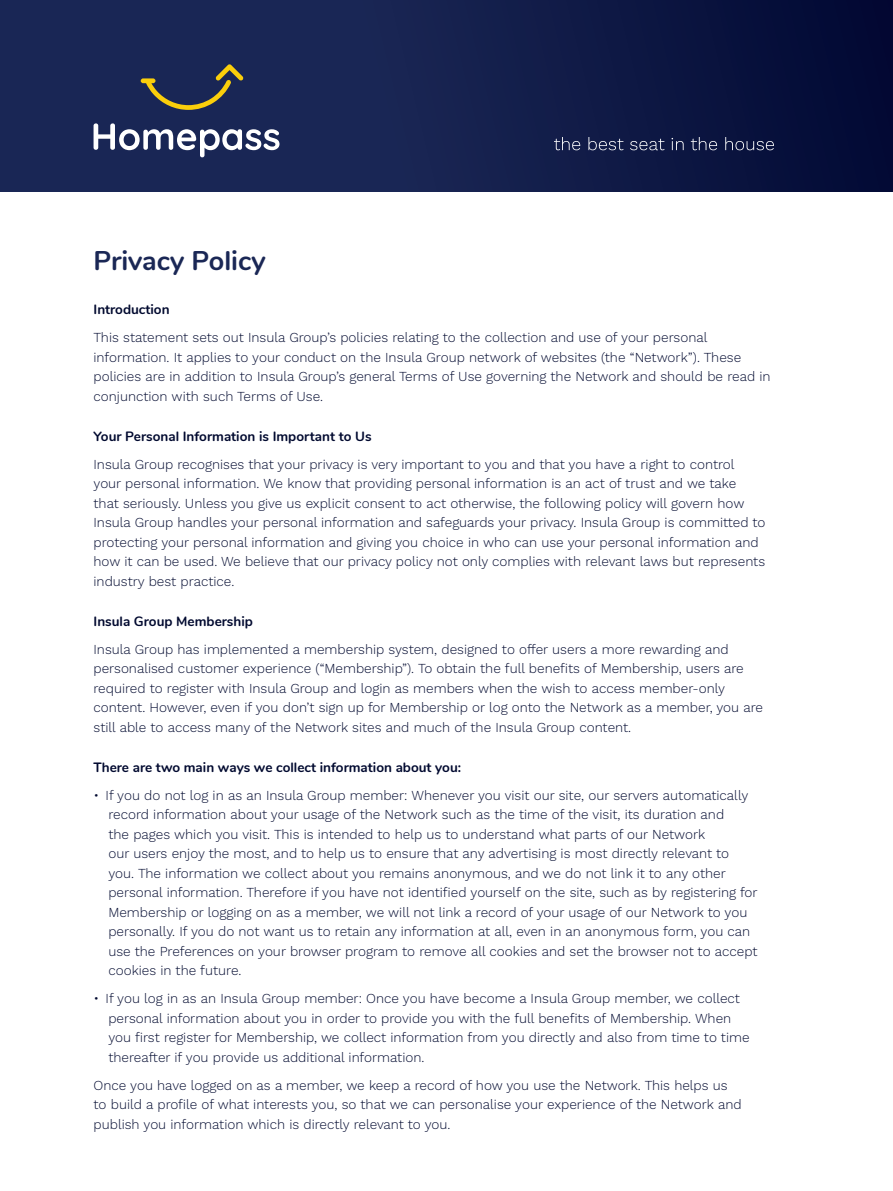
<style>
.page{position:relative;width:893px;height:1191px;background:#fff}
.page>*{position:absolute;margin:0;border:0;box-sizing:border-box;transform-origin:0 0}
.t1{font:700 27px "Nunito";color:#1a2755}
.t2{font:300 13.5px/19.5px "Work Sans";color:#00092f}
.t3{font:700 13.5px "Nunito";color:#00092f}
</style>
<div class="page">
<div style="left:0;top:0;width:893px;height:191px;background:linear-gradient(to right,#1f2d5d,#060e39)"></div>
<svg style="left:554px;top:137px;width:220px;height:13px;background:#323a5f"></svg>
<svg style="left:94px;top:123px;width:185px;height:34px"></svg>
<svg style="left:141px;top:64px;width:102px;height:46px;background:#3b3f49"></svg>
<h1 class="t1" style="left:94px;top:241px;width:173px">Privacy Policy</h1>
<p class="t3" style="left:94px;top:299px;width:78px">Introduction</p>
<p class="t2" style="left:94px;top:328px;width:679px">This statement sets out Insula Group’s policies relating to the collection and use of your personal information. It applies to your conduct on the Insula Group network of websites (the “Network”). These policies are in addition to Insula Group’s general Terms of Use governing the Network and should be read in conjunction with such Terms of Use.</p>
<p class="t3" style="left:94px;top:426px;width:280px">Your Personal Information is Important to Us</p>
<p class="t2" style="left:94px;top:455px;width:674px">Insula Group recognises that your privacy is very important to you and that you have a right to control your personal information. We know that providing personal information is an act of trust and we take<br>that seriously. Unless you give us explicit consent to act otherwise, the following policy will govern how Insula Group handles your personal information and safeguards your privacy. Insula Group is committed to protecting your personal information and giving you choice in who can use your personal information and how it can be used. We believe that our privacy policy not only complies with relevant laws but represents industry best practice.</p>
<p class="t3" style="left:94px;top:611px;width:161px">Insula Group Membership</p>
<p class="t2" style="left:94px;top:640px;width:671px">Insula Group has implemented a membership system, designed to offer users a more rewarding and personalised customer experience (“Membership”). To obtain the full benefits of Membership, users are required to register with Insula Group and login as members when the wish to access member-only content. However, even if you don’t sign up for Membership or log onto the Network as a member, you are still able to access many of the Network sites and much of the Insula Group content.</p>
<p class="t3" style="left:94px;top:757px;width:369px">There are two main ways we collect information about you:</p>
<p class="t2" style="left:108px;top:786px;width:651px;text-indent:-15px">• If you do not log in as an Insula Group member: Whenever you visit our site, our servers automatically record information about your usage of the Network such as the time of the visit, its duration and<br>the pages which you visit. This is intended to help us to understand what parts of our Network<br>our users enjoy the most, and to help us to ensure that any advertising is most directly relevant to you. The information we collect about you remains anonymous, and we do not link it to any other personal information. Therefore if you have not identified yourself on the site, such as by registering for Membership or logging on as a member, we will not link a record of your usage of our Network to you personally. If you do not want us to retain any information at all, even in an anonymous form, you can use the Preferences on your browser program to remove all cookies and set the browser not to accept cookies in the future.</p>
<p class="t2" style="left:108px;top:989px;width:643px;text-indent:-15px">• If you log in as an Insula Group member: Once you have become a Insula Group member, we collect personal information about you in order to provide you with the full benefits of Membership. When you first register for Membership, we collect information from you directly and also from time to time thereafter if you provide us additional information.</p>
<p class="t2" style="left:94px;top:1076px;width:650px">Once you have logged on as a member, we keep a record of how you use the Network. This helps us to build a profile of what interests you, so that we can personalise your experience of the Network and publish you information which is directly relevant to you.</p>
</div>
